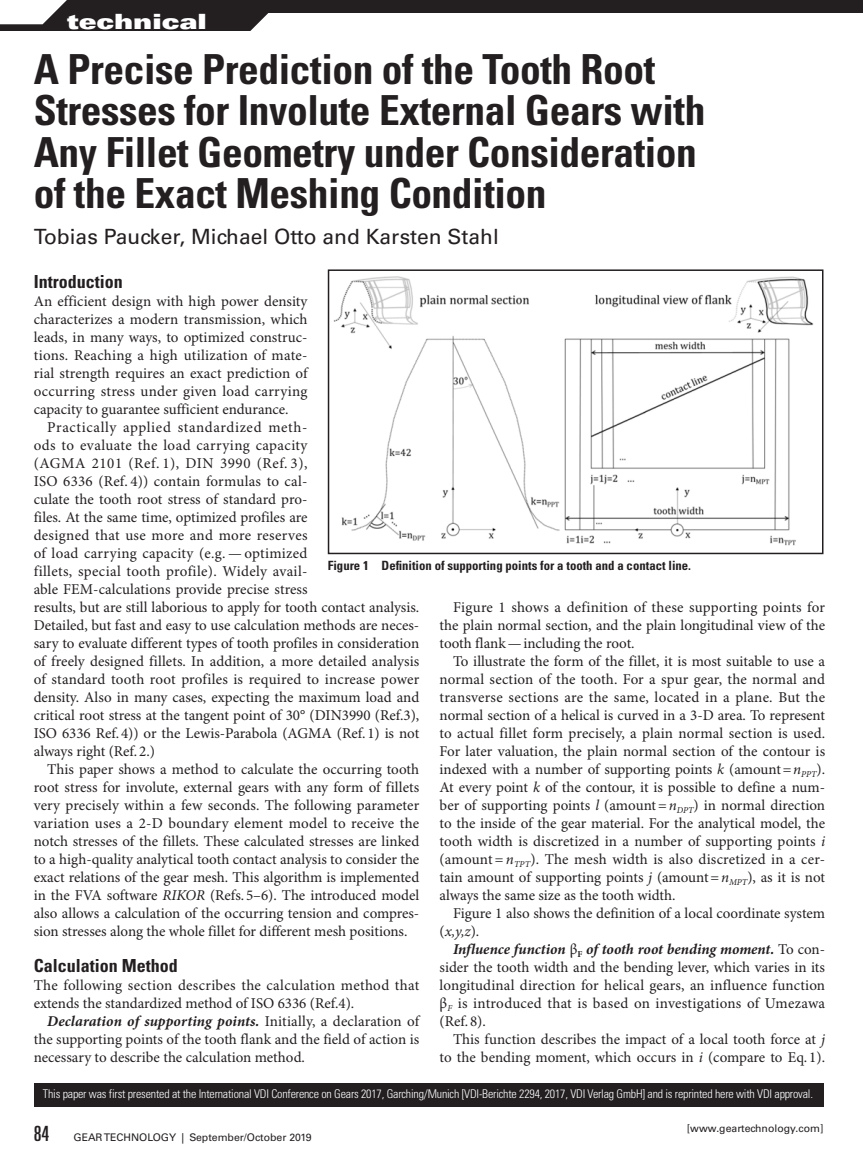
<style>
.page{position:relative;width:864px;height:1161px;background:#fff}
.page>*{position:absolute;margin:0;border:0;box-sizing:border-box;transform-origin:0 0}
.t1{font:700 condensed 41.4px/41.4px "Univers LT Std";letter-spacing:-.01em;color:#231f20}
.t2{font:21px "Univers LT Std";color:#231f20}
.t3{font:21px "Univers LT Std X Black Ex";color:#fff}
.t4{font:700 condensed 18px "Univers LT Std";color:#231f20}
.t5{font:15px/18px "Minion Pro";color:#231f20;text-align:justify}
.t6{font:700 condensed 12.75px "Univers LT Std";color:#231f20}
.t7{font:300 condensed 12px "Univers LT Std";letter-spacing:-.015em;color:#fff}
.t8{font:10.5px "Univers LT Std";color:#231f20}
.s1{font-style:italic}
.s2{font-weight:700;font-style:italic}
.s3{font-stretch:ultra-condensed;font-size:21px}
</style>
<div class="page">
<img style="left:333px;top:276px;width:481px;height:270px">
<div style="left:328px;top:269px;width:496px;height:285px;border:2px solid #231f20"></div>
<div style="left:34px;top:1083px;width:790px;height:24px;background:#231f20"></div>
<div style="left:0;top:0;width:301px;height:31px;background:#231f20"></div>
<svg style="left:250px;top:14px;width:51px;height:17px"></svg>
<div style="left:264px;top:0;width:599px;height:14px;background:#231f20"></div>
<svg style="left:0;top:0;width:67px;height:24px"></svg>
<h2 class="t3" style="left:67px;top:9px;width:141px">technical</h2>
<h1 class="t1" style="left:34px;top:48px;width:673px">A Precise Prediction of the Tooth Root Stresses for Involute External Gears with Any Fillet Geometry under Consideration of the Exact Meshing Condition</h1>
<h2 class="t2" style="left:34px;top:224px;width:467px">Tobias Paucker, Michael Otto and Karsten Stahl</h2>
<p class="t4" style="left:34px;top:271px;width:91px">Introduction</p>
<p class="t5" style="left:34px;top:293px;width:275px">An efficient design with high power density characterizes a modern transmission, which leads, in many ways, to optimized construc&shy;tions. Reaching a high utilization of mate&shy;rial strength requires an exact prediction of occurring stress under given load carrying capacity to guarantee sufficient endurance.</p>
<p class="t5" style="left:34px;top:419px;width:387px;text-align:left;text-indent:14px">Practically applied standardized meth-<br>ods to evaluate the load carrying capacity<br>(AGMA 2101 (Ref. 1), DIN 3990 (Ref. 3),<br>ISO 6336 (Ref. 4)) contain formulas to cal-<br>culate the tooth root stress of standard pro-<br>files. At the same time, optimized profiles are<br>designed that use more and more reserves<br>of load carrying capacity (e.g. — optimized<br>fillets, special tooth profile). Widely avail-<br>able FEM-calculations provide precise stress<br>results, but are still laborious to apply for tooth contact analysis.<br>Detailed, but fast and easy to use calculation methods are neces&shy;sary to evaluate different types of tooth profiles in consideration of freely designed fillets. In addition, a more detailed analysis of standard tooth root profiles is required to increase power density. Also in many cases, expecting the maximum load and critical root stress at the tangent point of 30° (DIN3990 (Ref.3), ISO 6336 Ref. 4)) or the Lewis-Parabola (AGMA (Ref. 1) is not always right (Ref. 2.)</p>
<p class="t5" style="left:34px;top:761px;width:387px;text-indent:14px">This paper shows a method to calculate the occurring tooth root stress for involute, external gears with any form of fillets very precisely within a few seconds. The following parameter variation uses a 2-D boundary element model to receive the notch stresses of the fillets. These calculated stresses are linked to a high-quality analytical tooth contact analysis to consider the exact relations of the gear mesh. This algorithm is implemented in the FVA software <span class="s1">RIKOR</span> (Refs. 5–6). The introduced model also allows a calculation of the occurring tension and compres&shy;sion stresses along the whole fillet for different mesh positions.</p>
<p class="t4" style="left:34px;top:955px;width:146px">Calculation Method</p>
<p class="t5" style="left:34px;top:977px;width:387px">The following section describes the calculation method that extends the standardized method of ISO 6336 (Ref.4).</p>
<p class="t5" style="left:34px;top:1013px;width:387px;text-indent:14px"><span class="s2">Declaration of supporting points.</span> Initially, a declaration of the supporting points of the tooth flank and the field of action is necessary to describe the calculation method.</p>
<p class="t6" style="left:328px;top:558px;width:365px">Figure 1 Definition of supporting points for a tooth and a contact line.</p>
<p class="t5" style="left:440px;top:599px;width:387px;text-indent:14px">Figure 1 shows a definition of these supporting points for the plain normal section, and the plain longitudinal view of the tooth flank—including the root.</p>
<p class="t5" style="left:440px;top:653px;width:387px;text-indent:14px">To illustrate the form of the fillet, it is most suitable to use a normal section of the tooth. For a spur gear, the normal and transverse sections are the same, located in a plane. But the normal section of a helical is curved in a 3-D area. To represent to actual fillet form precisely, a plain normal section is used.<br>For later valuation, the plain normal section of the contour is indexed with a number of supporting points <span class="s1">k</span> (amount=<span class="s1">n</span><sub>PPT</sub>).<br>At every point <span class="s1">k</span> of the contour, it is possible to define a num&shy;ber of supporting points <span class="s1">l</span> (amount=<span class="s1">n</span><sub>DPT</sub>) in normal direction to the inside of the gear material. For the analytical model, the tooth width is discretized in a number of supporting points <span class="s1">i </span>(amount = <span class="s1">n</span><sub>TPT</sub>). The mesh width is also discretized in a cer&shy;tain amount of supporting points <span class="s1">j</span> (amount=<span class="s1">n</span><sub>MPT</sub>), as it is not always the same size as the tooth width.</p>
<p class="t5" style="left:440px;top:905px;width:387px;text-indent:14px">Figure 1 also shows the definition of a local coordinate system (<span class="s1">x,y,z</span>).</p>
<p class="t5" style="left:440px;top:941px;width:387px;text-indent:14px"><span class="s2">Influence function</span> β<sub>F</sub> <span class="s2">of tooth root bending moment.</span> To con&shy;sider the tooth width and the bending lever, which varies in its longitudinal direction for helical gears, an influence function β<sub>F</sub> is introduced that is based on investigations of Umezawa (Ref. 8).</p>
<p class="t5" style="left:440px;top:1031px;width:387px;text-align:right">This function describes the impact of a local tooth force at <span class="s1">j </span>to the bending moment, which occurs in <span class="s1">i</span> (compare to Eq. 1).</p>
<p class="t7" style="left:43px;top:1087px;width:772px">This paper was first presented at the International VDI Conference on Gears 2017, Garching/Munich [VDI-Berichte 2294, 2017, VDI Verlag GmbH] and is reprinted here with VDI approval.</p>
<p class="t8" style="left:34px;top:1131px;width:279px"><span class="s3">84</span> GEAR TECHNOLOGY | September/October 2019</p>
<p class="t8" style="left:687px;top:1122px;width:138px">[www.geartechnology.com]</p>
</div>
